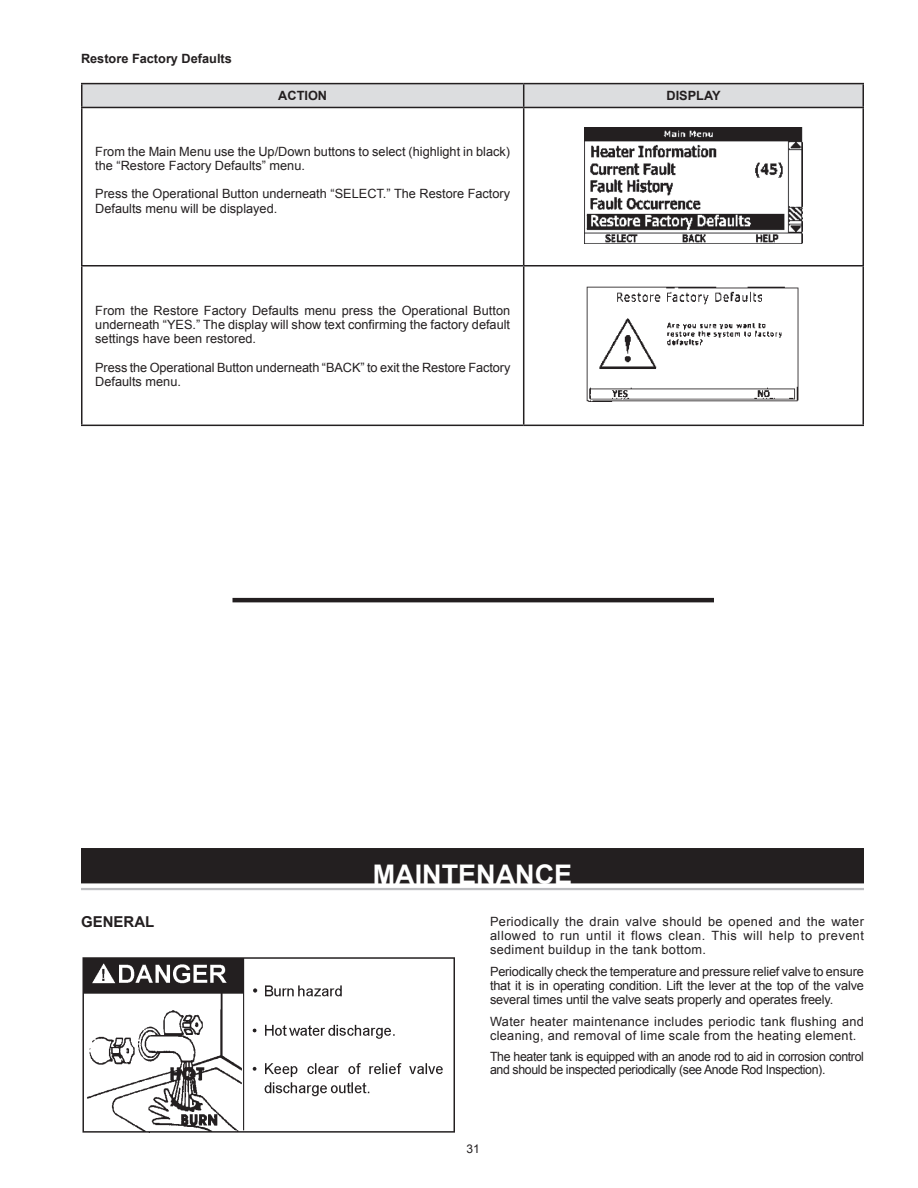
<style>
.page{position:relative;width:918px;height:1188px;background:#fff}
.page>*{position:absolute;margin:0;border:0;box-sizing:border-box;transform-origin:0 0}
.t1{font:700 27px "Arial";color:#fff}
.t2{font:700 15px "Arial";color:#231f20}
.t3{font:12.75px/14.2px "Arial";color:#231f20}
.t4{font:12.75px/12.8px "Arial";letter-spacing:-.03em;color:#231f20}
.t5{font:12.75px/13.5px "Arial";letter-spacing:.025em;color:#231f20}
.t6{font:700 12.75px "Arial";color:#231f20}
.t7{font:12px "Arial";color:#231f20}
</style>
<div class="page">
<hr style="left:81px;top:83px;width:443px;height:1px;background:#231f20">
<hr style="left:524px;top:83px;width:340px;height:1px;background:#231f20">
<svg style="left:81px;top:84px;width:781px;height:23px;background:#d6d7d9"></svg>
<hr style="left:862px;top:84px;width:2px;height:23px;background:#231f20">
<hr style="left:81px;top:107px;width:443px;height:1px;background:#231f20">
<hr style="left:81px;top:108px;width:1px;height:157px;background:#231f20">
<hr style="left:524px;top:107px;width:340px;height:1px;background:#231f20">
<hr style="left:523px;top:108px;width:1px;height:157px;background:#231f20">
<hr style="left:862px;top:108px;width:2px;height:157px;background:#231f20">
<hr style="left:81px;top:265px;width:443px;height:2px;background:#231f20">
<hr style="left:81px;top:267px;width:1px;height:158px;background:#231f20">
<hr style="left:524px;top:265px;width:340px;height:2px;background:#231f20">
<hr style="left:523px;top:267px;width:1px;height:158px;background:#231f20">
<hr style="left:862px;top:267px;width:2px;height:158px;background:#231f20">
<hr style="left:81px;top:425px;width:443px;height:1px;background:#231f20">
<hr style="left:524px;top:425px;width:340px;height:1px;background:#231f20">
<img style="left:584px;top:127px;width:219px;height:116px">
<img style="left:586px;top:286px;width:213px;height:116px">
<hr style="left:232px;top:598px;width:482px;height:4px;background:#231f20">
<img style="left:82px;top:957px;width:373px;height:175px">
<div style="left:82px;top:849px;width:781px;height:34px;background:#231f20"></div>
<div style="left:81px;top:848px;width:783px;height:35px;border:2px solid #231f20"></div>
<hr style="left:81px;top:888px;width:783px;height:2px;background:#bcbdc0">
<p class="t6" style="left:81px;top:50px;width:152px">Restore Factory Defaults</p>
<p class="t6" style="left:278px;top:87px;width:50px">ACTION</p>
<p class="t6" style="left:667px;top:87px;width:56px">DISPLAY</p>
<p class="t3" style="left:95px;top:144px;width:416px">From the Main Menu use the Up/Down buttons to select (highlight in black) the “Restore Factory Defaults” menu.</p>
<p class="t3" style="left:95px;top:187px;width:416px">Press the Operational Button underneath “SELECT.” The Restore Factory<br>Defaults menu will be displayed.</p>
<p class="t3" style="left:95px;top:303px;width:417px;text-align:justify">From the Restore Factory Defaults menu press the Operational Button underneath “YES.” The display will show text confirming the factory default settings have been restored.</p>
<p class="t3" style="left:95px;top:360px;width:417px">Press the Operational Button underneath “BACK” to exit the Restore Factory<br>Defaults menu.</p>
<h1 class="t1" style="left:373px;top:856px;width:201px">MAINTENANCE</h1>
<p class="t2" style="left:81px;top:912px;width:75px">GENERAL</p>
<p class="t3" style="left:490px;top:915px;width:376px;line-height:13.6px;text-align:justify">Periodically the drain valve should be opened and the water allowed to run until it flows clean. This will help to prevent sediment buildup in the tank bottom.</p>
<p class="t3" style="left:490px;top:965px;width:375px;line-height:13.6px;text-align:justify">Periodically check the temperature and pressure relief valve to ensure that it is in operating condition. Lift the lever at the top of the valve several times until the valve seats properly and operates freely.</p>
<p class="t5" style="left:490px;top:1015px;width:375px">Water heater maintenance includes periodic tank flushing and cleaning, and removal of lime scale from the heating element.</p>
<p class="t4" style="left:490px;top:1051px;width:375px">The heater tank is equipped with an anode rod to aid in corrosion control and should be inspected periodically (see Anode Rod Inspection).</p>
<p class="t7" style="left:467px;top:1141px;width:15px">31</p>
</div>
